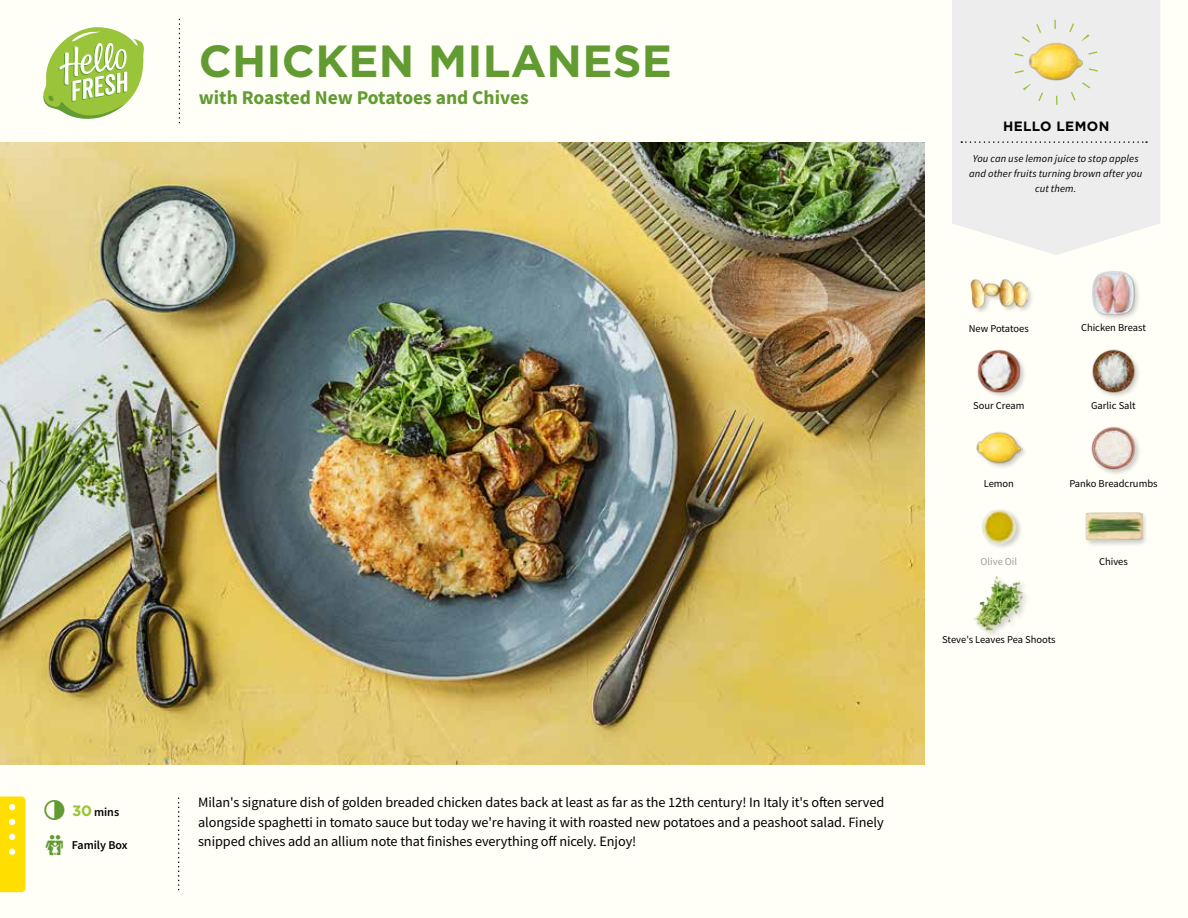
<style>
.page{position:relative;width:1188px;height:918px;background:#fffef7}
.page>*{position:absolute;margin:0;border:0;box-sizing:border-box;transform-origin:0 0}
.t1{font:700 45px "Gotham";letter-spacing:.005em;color:#619b31}
.t2{font:700 19.5px "Source Sans Pro";color:#619b31}
.t3{font:14.25px/19.5px "Source Sans Pro";letter-spacing:-.005em;color:#000;text-align:justify}
.t4{font:700 13.5px "Gotham";letter-spacing:.03em;color:#000}
.t5{font:600 12px "Source Sans Pro";color:#000}
.t6{font:10.5px "Source Sans Pro";color:#000}
.t7{font:italic 10.5px/14.7px "Source Sans Pro";letter-spacing:.01em;color:#000;text-align:center}
.t8{font:10.5px "Source Sans Pro";color:#9d9d9c}
.s1{font-family:"Gotham";font-weight:700;font-size:15px;color:#9ac43a}
</style>
<div class="page">
<img style="left:1091px;top:426px;width:48px;height:48px">
<div style="left:976px;top:432px;width:52px;height:38px;background:#000;opacity:.2"></div>
<img style="left:976px;top:432px;width:46px;height:38px">
<img style="left:1092px;top:271px;width:47px;height:48px">
<div style="left:969px;top:278px;width:65px;height:37px;background:#000;opacity:.2"></div>
<img style="left:970px;top:278px;width:57px;height:37px">
<img style="left:1092px;top:349px;width:47px;height:48px">
<img style="left:977px;top:349px;width:48px;height:47px">
<img style="left:982px;top:509px;width:39px;height:39px">
<div style="left:1085px;top:511px;width:64px;height:37px;background:#000;opacity:.2"></div>
<img style="left:1085px;top:511px;width:57px;height:37px">
<img style="left:974px;top:576px;width:52px;height:57px">
<svg style="left:43px;top:27px;width:101px;height:92px"></svg>
<svg style="left:952px;top:0;width:208px;height:255px;background:#eeeeed"></svg>
<svg style="left:961px;top:141px;width:186px;height:2px"></svg>
<img style="left:1028px;top:34px;width:57px;height:57px">
<div style="left:1014px;top:20px;width:85px;height:85px;border:9px dashed #9ac43a;border-radius:50%"></div>
<svg style="left:0;top:796px;width:26px;height:96px;background:#fee012"></svg>
<img style="left:0;top:142px;width:925px;height:623px">
<p class="t5" style="left:72px;top:804px;width:48px"><span class="s1">30</span> mins</p>
<p class="t5" style="left:72px;top:837px;width:57px">Family Box</p>
<h1 class="t1" style="left:199px;top:32px;width:475px">CHICKEN MILANESE</h1>
<h2 class="t2" style="left:199px;top:84px;width:332px">with Roasted New Potatoes and Chives</h2>
<p class="t4" style="left:1003px;top:117px;width:108px">HELLO LEMON</p>
<p class="t7" style="left:969px;top:151px;width:175px">You can use lemon juice to stop apples and other fruits turning brown after you cut them.</p>
<p class="t6" style="left:969px;top:322px;width:62px">New Potatoes</p>
<p class="t6" style="left:1081px;top:321px;width:66px">Chicken Breast</p>
<p class="t6" style="left:973px;top:399px;width:53px">Sour Cream</p>
<p class="t6" style="left:1091px;top:399px;width:46px">Garlic Salt</p>
<p class="t6" style="left:984px;top:477px;width:32px">Lemon</p>
<p class="t6" style="left:1069px;top:477px;width:90px">Panko Breadcrumbs</p>
<p class="t8" style="left:981px;top:555px;width:38px">Olive Oil</p>
<p class="t6" style="left:1099px;top:555px;width:30px">Chives</p>
<p class="t6" style="left:942px;top:633px;width:115px">Steve's Leaves Pea Shoots</p>
<p class="t3" style="left:198px;top:793px;width:688px">Milan's signature dish of golden breaded chicken dates back at least as far as the 12th century! In Italy it's often served alongside spaghetti in tomato sauce but today we're having it with roasted new potatoes and a peashoot salad. Finely snipped chives add an allium note that finishes everything off nicely. Enjoy!</p>
</div>
